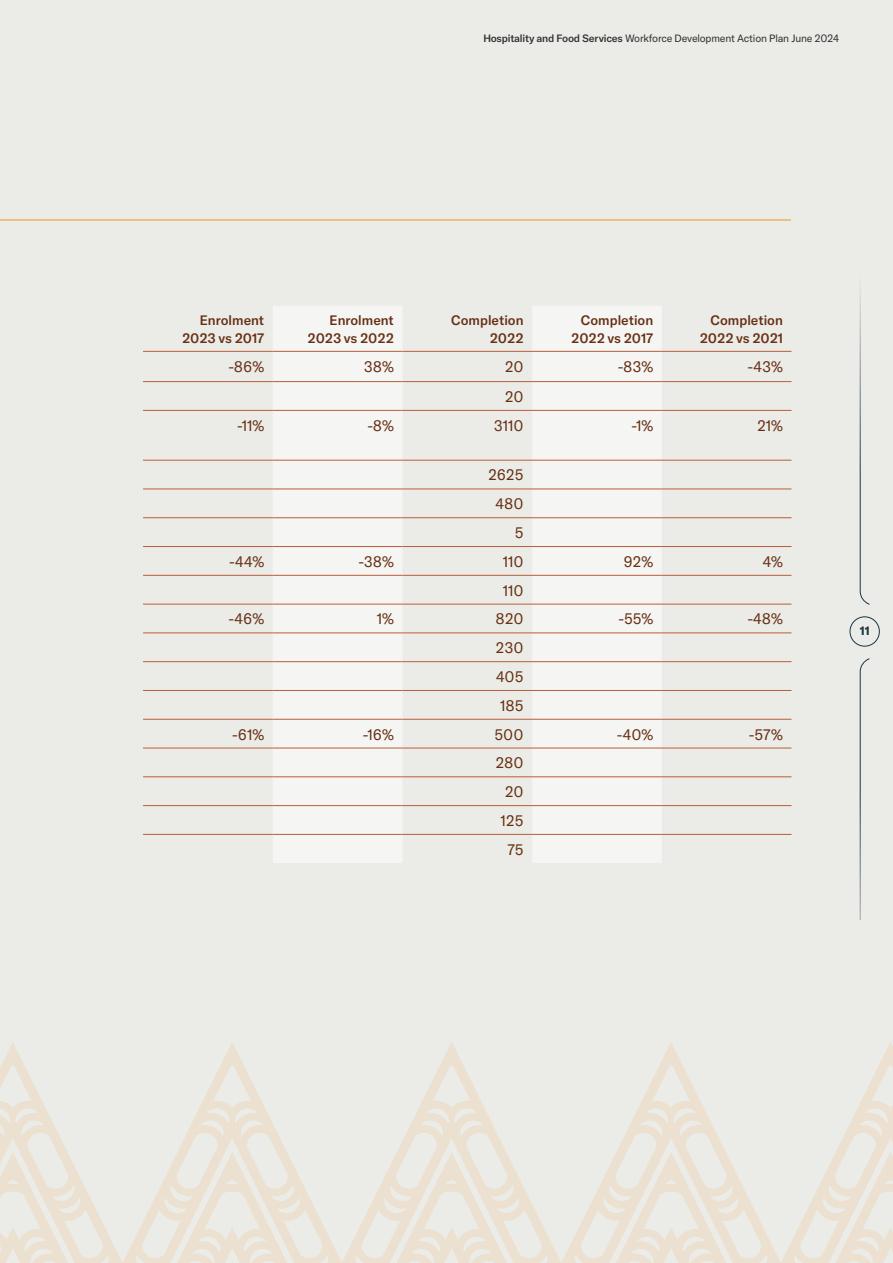
<style>
.page{position:relative;width:893px;height:1263px;background:#ebece8}
.page>*{position:absolute;margin:0;border:0;box-sizing:border-box;transform-origin:0 0}
.t1{font:15px/28.8px "GT America";color:#672f12;text-align:right}
.t2{font:500 13.5px/18px "GT America";color:#672f12;text-align:right}
.t3{font:700 12px "GT America";color:#193644}
.t4{font:10.5px "GT America";letter-spacing:-.02em;color:#312f30}
.s1{font-weight:500}
</style>
<div class="page">
<svg style="left:0;top:1042px;width:893px;height:221px"></svg>
<hr style="left:0;top:220px;width:791px;height:1px;background:#f7931d">
<svg style="left:273px;top:306px;width:389px;height:557px;fill:#f5f5f4"></svg>
<hr style="left:143px;top:351px;width:130px;height:1px;background:#b85d39">
<hr style="left:143px;top:381px;width:130px;height:1px;background:#b85d39">
<hr style="left:143px;top:410px;width:130px;height:1px;background:#b85d39">
<hr style="left:273px;top:351px;width:129px;height:1px;background:#b85d39">
<hr style="left:273px;top:381px;width:129px;height:1px;background:#b85d39">
<hr style="left:273px;top:410px;width:129px;height:1px;background:#b85d39">
<hr style="left:402px;top:351px;width:130px;height:1px;background:#b85d39">
<hr style="left:402px;top:381px;width:130px;height:1px;background:#b85d39">
<hr style="left:402px;top:410px;width:130px;height:1px;background:#b85d39">
<hr style="left:532px;top:351px;width:130px;height:1px;background:#b85d39">
<hr style="left:532px;top:381px;width:130px;height:1px;background:#b85d39">
<hr style="left:532px;top:410px;width:130px;height:1px;background:#b85d39">
<hr style="left:662px;top:351px;width:129px;height:1px;background:#b85d39">
<hr style="left:662px;top:381px;width:129px;height:1px;background:#b85d39">
<hr style="left:662px;top:410px;width:129px;height:1px;background:#b85d39">
<hr style="left:143px;top:460px;width:130px;height:1px;background:#b85d39">
<hr style="left:273px;top:460px;width:129px;height:1px;background:#b85d39">
<hr style="left:402px;top:460px;width:130px;height:1px;background:#b85d39">
<hr style="left:532px;top:460px;width:130px;height:1px;background:#b85d39">
<hr style="left:662px;top:460px;width:129px;height:1px;background:#b85d39">
<hr style="left:143px;top:489px;width:130px;height:1px;background:#b85d39">
<hr style="left:273px;top:489px;width:129px;height:1px;background:#b85d39">
<hr style="left:402px;top:489px;width:130px;height:1px;background:#b85d39">
<hr style="left:532px;top:489px;width:130px;height:1px;background:#b85d39">
<hr style="left:662px;top:489px;width:129px;height:1px;background:#b85d39">
<hr style="left:143px;top:517px;width:130px;height:1px;background:#b85d39">
<hr style="left:273px;top:517px;width:129px;height:1px;background:#b85d39">
<hr style="left:402px;top:517px;width:130px;height:1px;background:#b85d39">
<hr style="left:532px;top:517px;width:130px;height:1px;background:#b85d39">
<hr style="left:662px;top:517px;width:129px;height:1px;background:#b85d39">
<hr style="left:143px;top:546px;width:130px;height:1px;background:#b85d39">
<hr style="left:273px;top:546px;width:129px;height:1px;background:#b85d39">
<hr style="left:402px;top:546px;width:130px;height:1px;background:#b85d39">
<hr style="left:532px;top:546px;width:130px;height:1px;background:#b85d39">
<hr style="left:662px;top:546px;width:129px;height:1px;background:#b85d39">
<hr style="left:143px;top:575px;width:130px;height:1px;background:#b85d39">
<hr style="left:273px;top:575px;width:129px;height:1px;background:#b85d39">
<hr style="left:402px;top:575px;width:130px;height:1px;background:#b85d39">
<hr style="left:532px;top:575px;width:130px;height:1px;background:#b85d39">
<hr style="left:662px;top:575px;width:129px;height:1px;background:#b85d39">
<hr style="left:143px;top:604px;width:130px;height:1px;background:#b85d39">
<hr style="left:273px;top:604px;width:129px;height:1px;background:#b85d39">
<hr style="left:402px;top:604px;width:130px;height:1px;background:#b85d39">
<hr style="left:532px;top:604px;width:130px;height:1px;background:#b85d39">
<hr style="left:662px;top:604px;width:129px;height:1px;background:#b85d39">
<hr style="left:143px;top:633px;width:130px;height:1px;background:#b85d39">
<hr style="left:273px;top:633px;width:129px;height:1px;background:#b85d39">
<hr style="left:402px;top:633px;width:130px;height:1px;background:#b85d39">
<hr style="left:532px;top:633px;width:130px;height:1px;background:#b85d39">
<hr style="left:662px;top:633px;width:129px;height:1px;background:#b85d39">
<hr style="left:143px;top:661px;width:130px;height:1px;background:#b85d39">
<hr style="left:273px;top:661px;width:129px;height:1px;background:#b85d39">
<hr style="left:402px;top:661px;width:130px;height:1px;background:#b85d39">
<hr style="left:532px;top:661px;width:130px;height:1px;background:#b85d39">
<hr style="left:662px;top:661px;width:129px;height:1px;background:#b85d39">
<hr style="left:143px;top:690px;width:130px;height:1px;background:#b85d39">
<hr style="left:273px;top:690px;width:129px;height:1px;background:#b85d39">
<hr style="left:402px;top:690px;width:130px;height:1px;background:#b85d39">
<hr style="left:532px;top:690px;width:130px;height:1px;background:#b85d39">
<hr style="left:662px;top:690px;width:129px;height:1px;background:#b85d39">
<hr style="left:143px;top:719px;width:130px;height:1px;background:#b85d39">
<hr style="left:273px;top:719px;width:129px;height:1px;background:#b85d39">
<hr style="left:402px;top:719px;width:130px;height:1px;background:#b85d39">
<hr style="left:532px;top:719px;width:130px;height:1px;background:#b85d39">
<hr style="left:662px;top:719px;width:129px;height:1px;background:#b85d39">
<hr style="left:143px;top:748px;width:130px;height:1px;background:#b85d39">
<hr style="left:273px;top:748px;width:129px;height:1px;background:#b85d39">
<hr style="left:402px;top:748px;width:130px;height:1px;background:#b85d39">
<hr style="left:532px;top:748px;width:130px;height:1px;background:#b85d39">
<hr style="left:662px;top:748px;width:129px;height:1px;background:#b85d39">
<hr style="left:143px;top:776px;width:130px;height:1px;background:#b85d39">
<hr style="left:273px;top:776px;width:129px;height:1px;background:#b85d39">
<hr style="left:402px;top:776px;width:130px;height:1px;background:#b85d39">
<hr style="left:532px;top:776px;width:130px;height:1px;background:#b85d39">
<hr style="left:662px;top:776px;width:129px;height:1px;background:#b85d39">
<hr style="left:143px;top:805px;width:130px;height:1px;background:#b85d39">
<hr style="left:273px;top:805px;width:129px;height:1px;background:#b85d39">
<hr style="left:402px;top:805px;width:130px;height:1px;background:#b85d39">
<hr style="left:532px;top:805px;width:130px;height:1px;background:#b85d39">
<hr style="left:662px;top:805px;width:129px;height:1px;background:#b85d39">
<hr style="left:143px;top:834px;width:130px;height:1px;background:#b85d39">
<hr style="left:273px;top:834px;width:129px;height:1px;background:#b85d39">
<hr style="left:402px;top:834px;width:130px;height:1px;background:#b85d39">
<hr style="left:532px;top:834px;width:130px;height:1px;background:#b85d39">
<hr style="left:662px;top:834px;width:129px;height:1px;background:#b85d39">
<svg style="left:860px;top:658px;width:10px;height:262px"></svg>
<svg style="left:860px;top:287px;width:10px;height:318px"></svg>
<div style="left:850px;top:616px;width:30px;height:30px;border:1px solid #193644;border-radius:50%"></div>
<p class="t4" style="left:483px;top:32px;width:357px"><span class="s1">Hospitality and Food Services</span> Workforce Development Action Plan June 2024</p>
<p class="t2" style="left:182px;top:311px;width:84px">Enrolment<br>2023 vs 2017</p>
<p class="t2" style="left:307px;top:311px;width:88px">Enrolment<br>2023 vs 2022</p>
<p class="t2" style="left:451px;top:311px;width:74px">Completion<br>2022</p>
<p class="t2" style="left:571px;top:311px;width:84px">Completion<br>2022 vs 2017</p>
<p class="t2" style="left:700px;top:311px;width:85px">Completion<br>2022 vs 2021</p>
<p class="t1" style="left:229px;top:352px;width:37px">-86%</p>
<p class="t1" style="left:364px;top:352px;width:32px">38%</p>
<p class="t1" style="left:505px;top:352px;width:20px">20</p>
<p class="t1" style="left:618px;top:352px;width:37px">-83%</p>
<p class="t1" style="left:748px;top:352px;width:37px">-43%</p>
<p class="t1" style="left:505px;top:382px;width:20px">20</p>
<p class="t1" style="left:238px;top:411px;width:28px">-11%</p>
<p class="t1" style="left:368px;top:411px;width:28px">-8%</p>
<p class="t1" style="left:494px;top:411px;width:31px">3110</p>
<p class="t1" style="left:632px;top:411px;width:23px">-1%</p>
<p class="t1" style="left:757px;top:411px;width:27px">21%</p>
<p class="t1" style="left:488px;top:461px;width:37px">2625<br>480<br>5</p>
<p class="t1" style="left:229px;top:547px;width:36px">-44%</p>
<p class="t1" style="left:359px;top:547px;width:37px">-38%</p>
<p class="t1" style="left:503px;top:547px;width:22px">110</p>
<p class="t1" style="left:623px;top:547px;width:31px">92%</p>
<p class="t1" style="left:763px;top:547px;width:22px">4%</p>
<p class="t1" style="left:503px;top:576px;width:22px">110</p>
<p class="t1" style="left:229px;top:605px;width:37px">-46%</p>
<p class="t1" style="left:377px;top:605px;width:19px">1%</p>
<p class="t1" style="left:495px;top:605px;width:30px">820</p>
<p class="t1" style="left:619px;top:605px;width:36px">-55%</p>
<p class="t1" style="left:748px;top:605px;width:37px">-48%</p>
<p class="t1" style="left:496px;top:633px;width:30px;text-align:justify">230<br>405<br>185</p>
<p class="t1" style="left:233px;top:720px;width:33px">-61%</p>
<p class="t1" style="left:363px;top:720px;width:32px">-16%</p>
<p class="t1" style="left:495px;top:720px;width:31px">500</p>
<p class="t1" style="left:617px;top:720px;width:38px">-40%</p>
<p class="t1" style="left:749px;top:720px;width:35px">-57%</p>
<p class="t1" style="left:495px;top:749px;width:30px">280<br>20<br>125<br>75</p>
<p class="t3" style="left:860px;top:624px;width:11px">11</p>
</div>
